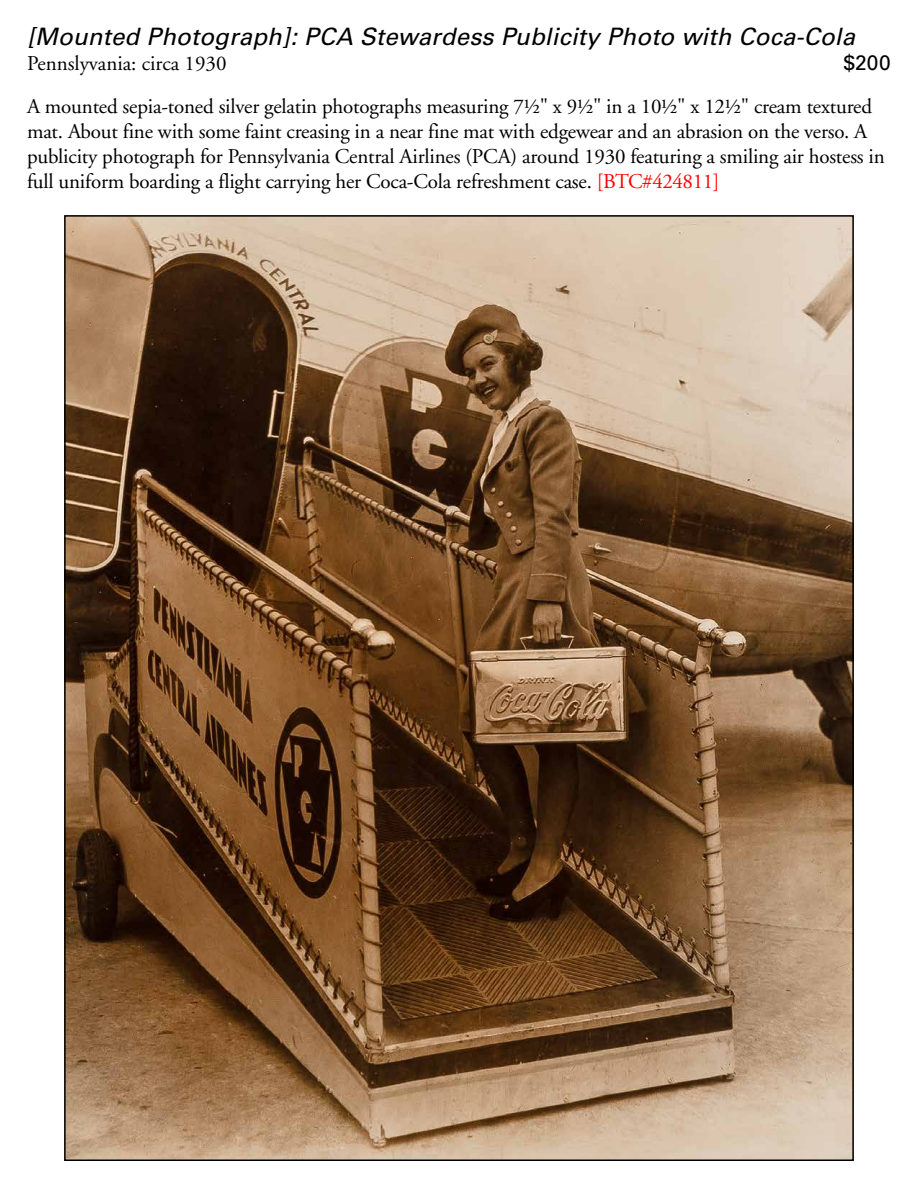
<style>
.page{position:relative;width:918px;height:1188px;background:#fff}
.page>*{position:absolute;margin:0;border:0;box-sizing:border-box;transform-origin:0 0}
.t1{font:italic 24px "Univers";letter-spacing:.01em;color:#000}
.t2{font:21px/25.2px "Adobe Garamond";letter-spacing:-.01em;color:#000}
.t3{font:21px "Univers";color:#000}
.s1{color:#f00}
</style>
<div class="page">
<img style="left:67px;top:218px;width:784px;height:940px">
<p class="t1" style="left:27px;top:22px;width:830px">[Mounted Photograph]: PCA Stewardess Publicity Photo with Coca-Cola</p>
<p class="t2" style="left:27px;top:51px;width:201px">Pennslyvania: circa 1930</p>
<p class="t3" style="left:843px;top:50px;width:49px">$200</p>
<p class="t2" style="left:27px;top:94px;width:859px">A mounted sepia-toned silver gelatin photographs measuring 7½" x 9½" in a 10½" x 12½" cream textured mat. About fine with some faint creasing in a near fine mat with edgewear and an abrasion on the verso. A publicity photograph for Pennsylvania Central Airlines (PCA) around 1930 featuring a smiling air hostess in full uniform boarding a flight carrying her Coca-Cola refreshment case. <span class="s1">[BTC#424811]</span></p>
</div>
